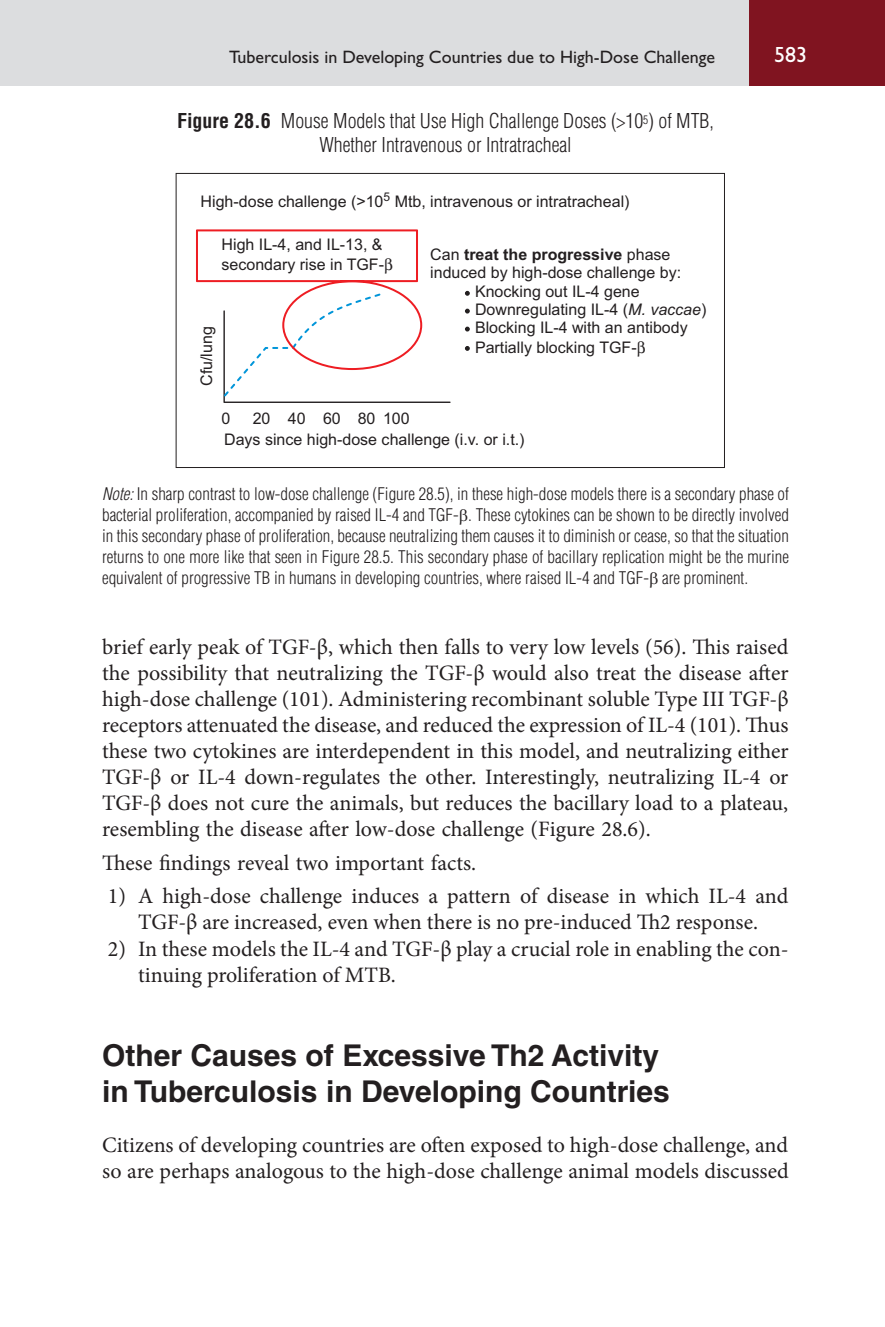
<style>
.page{position:relative;width:885px;height:1327px;background:#fff}
.page>*{position:absolute;margin:0;border:0;box-sizing:border-box;transform-origin:0 0}
.t1{font:700 30px/36px "Helvetica LT Std";color:#231f20}
.t2{font:22px/26px "Minion Pro";color:#231f20}
.t3{font:22px "Gill Sans Std";color:#fff}
.t4{font:300 condensed 20px/24px "Helvetica LT Std";color:#231f20;text-align:center}
.t5{font:18px "Gill Sans Std";color:#231f20}
.t6{font:300 condensed 17px/21px "Helvetica LT Std";color:#231f20;text-align:justify}
.t7{font:16px/19.4px "Arial";color:#231f20}
.t8{font:700 16px "Arial";color:#231f20}
.t9{font:12px "Arial";color:#231f20}
.s1{font-weight:700}
.s2{font-weight:400}
.s3{font-style:italic}
</style>
<div class="page">
<div style="left:0;top:0;width:750px;height:86px;background:#dcdddf"></div>
<div style="left:748px;top:0;width:136px;height:86px;background:#801420"></div>
<svg style="left:176px;top:173px;width:548px;height:295px"></svg>
<svg style="left:196px;top:229px;width:254px;height:174px"></svg>
<svg style="left:637px;top:340px;width:8px;height:16px"></svg>
<p class="t5" style="left:229px;top:51px;width:487px">Tuberculosis in Developing Countries due to High-Dose Challenge</p>
<p class="t3" style="left:774px;top:47px;width:34px">583</p>
<p class="t4" style="left:177px;top:110px;width:538px"><span class="s1">Figure 28.6</span> Mouse Models that Use High Challenge Doses (&gt;10<sup>5</sup>) of MTB,<br>Whether Intravenous or Intratracheal</p>
<p class="t9" style="left:383px;top:192px;width:8px">5</p>
<p class="t7" style="left:201px;top:193px;width:430px">High-dose challenge (&gt;10 Mtb, intravenous or intratracheal)</p>
<p class="t7" style="left:221px;top:236px;width:164px">High IL-4, and IL-13, &amp; secondary rise in TGF-</p>
<p class="t7" style="left:198px;top:386px;width:61px;rotate:-90deg">Cfu/lung</p>
<p class="t8" style="left:430px;top:249px;width:242px"><span class="s2">Can</span> treat the progressive <span class="s2">phase</span></p>
<p class="t7" style="left:430px;top:264px;width:252px">induced by high-dose challenge by:</p>
<p class="t7" style="left:475px;top:284px;width:166px">Knocking out IL-4 gene</p>
<p class="t7" style="left:475px;top:301px;width:233px">Downregulating IL-4 (<span class="s3">M. vaccae</span>)</p>
<p class="t7" style="left:475px;top:319px;width:214px">Blocking IL-4 with an antibody</p>
<p class="t7" style="left:475px;top:339px;width:163px">Partially blocking TGF-</p>
<p class="t7" style="left:221px;top:410px;width:10px">0</p>
<p class="t7" style="left:224px;top:409px;width:302px;line-height:21.2px;text-indent:29px">20 40 60 80 100<br>Days since high-dose challenge (i.v. or i.t.)</p>
<p class="t6" style="left:102px;top:485px;width:688px"><span class="s3">Note:</span> In sharp contrast to low-dose challenge (Figure 28.5), in these high-dose models there is a secondary phase of bacterial proliferation, accompanied by raised IL-4 and TGF- . These cytokines can be shown to be directly involved in this secondary phase of proliferation, because neutralizing them causes it to diminish or cease, so that the situation returns to one more like that seen in Figure 28.5. This secondary phase of bacillary replication might be the murine equivalent of progressive TB in humans in developing countries, where raised IL-4 and TGF- are prominent.</p>
<p class="t2" style="left:102px;top:636px;width:688px;text-align:justify">brief early peak of TGF-β, which then falls to very low levels (56). This raised the possibility that neutralizing the TGF-β would also treat the disease after high-dose challenge (101). Administering recombinant soluble Type III TGF-β receptors attenuated the disease, and reduced the expression of IL-4 (101). Thus these two cytokines are interdependent in this model, and neutralizing either TGF-β or IL-4 down-regulates the other. Interestingly, neutralizing IL-4 or TGF-β does not cure the animals, but reduces the bacillary load to a plateau, resembling the disease after low-dose challenge (Figure 28.6).</p>
<p class="t2" style="left:102px;top:852px;width:375px">These findings reveal two important facts.</p>
<p class="t2" style="left:108px;top:884px;width:682px;text-align:center">1) A high-dose challenge induces a pattern of disease in which IL-4 and<br>TGF-β are increased, even when there is no pre-induced Th2 response.</p>
<p class="t2" style="left:138px;top:937px;width:652px;text-indent:-30px">2) In these models the IL-4 and TGF-β play a crucial role in enabling the con&shy;tinuing proliferation of MTB.</p>
<h1 class="t1" style="left:102px;top:1040px;width:569px">Other Causes of Excessive Th2 Activity in Tuberculosis in Developing Countries</h1>
<p class="t2" style="left:102px;top:1133px;width:688px">Citizens of developing countries are often exposed to high-dose challenge, and so are perhaps analogous to the high-dose challenge animal models discussed</p>
</div>
